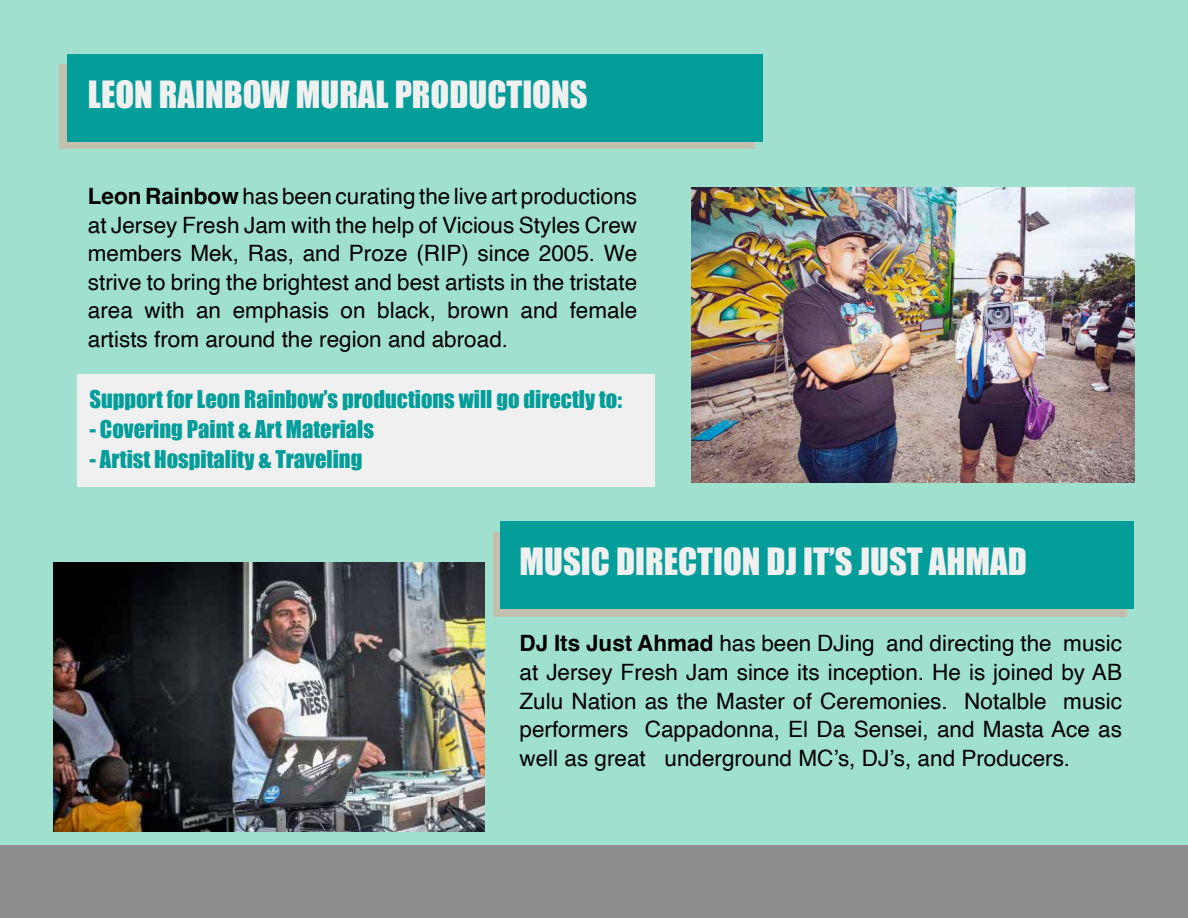
<style>
.page{position:relative;width:1188px;height:918px;background:#9fe1ce}
.page>*{position:absolute;margin:0;border:0;box-sizing:border-box;transform-origin:0 0}
.t1{font:34.5px "Impact";color:#f1f0f0}
.t2{font:22.5px/28.5px "Helvetica";color:#000001;text-align:justify}
.t3{font:22.5px "Impact";color:#039d9a}
.s1{font-weight:700}
</style>
<div class="page">
<div style="left:59px;top:64px;width:696px;height:85px;background:#c3c0b0"></div>
<div style="left:67px;top:54px;width:695px;height:87px;background:#039d9a"></div>
<div style="left:0;top:845px;width:1188px;height:73px;background:#8e8c8d"></div>
<div style="left:77px;top:374px;width:577px;height:113px;background:#f1f0f0"></div>
<img style="left:691px;top:187px;width:443px;height:296px">
<img style="left:53px;top:563px;width:432px;height:268px">
<div style="left:494px;top:532px;width:633px;height:84px;background:#c3c0b0"></div>
<div style="left:501px;top:521px;width:633px;height:87px;background:#039d9a"></div>
<h1 class="t1" style="left:88px;top:68px;width:501px">LEON RAINBOW MURAL PRODUCTIONS</h1>
<p class="t2" style="left:88px;top:183px;width:551px"><span class="s1">Leon Rainbow</span> has been curating the live art productions at Jersey Fresh Jam with the help of Vicious Styles Crew members Mek, Ras, and Proze (RIP) since 2005. We strive to bring the brightest and best artists in the tristate area with an emphasis on black, brown and female artists from around the region and abroad.</p>
<p class="t3" style="left:89px;top:382px;width:534px">Support for Leon Rainbow’s productions will go directly to:</p>
<p class="t3" style="left:89px;top:412px;width:286px">- Covering Paint &amp; Art Materials</p>
<p class="t3" style="left:89px;top:442px;width:274px">- Artist Hospitality &amp; Traveling</p>
<h1 class="t1" style="left:520px;top:535px;width:509px">MUSIC DIRECTION DJ IT’S JUST AHMAD</h1>
<p class="t2" style="left:520px;top:630px;width:604px"><span class="s1">DJ Its Just Ahmad</span> has been DJing and directing the music at Jersey Fresh Jam since its inception. He is joined by AB Zulu Nation as the Master of Ceremonies. Notalble music performers Cappadonna, El Da Sensei, and Masta Ace as well as great underground MC’s, DJ’s, and Producers.</p>
</div>
